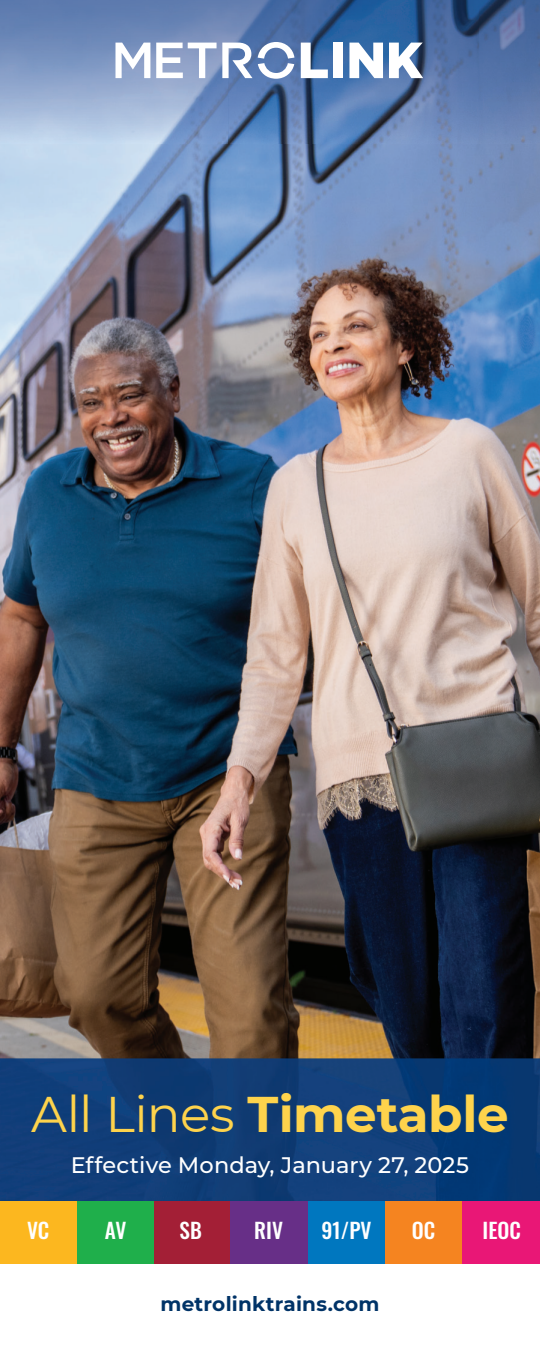
<style>
.page{position:relative;width:540px;height:1350px;background:#fff}
.page>*{position:absolute;margin:0;border:0;box-sizing:border-box;transform-origin:0 0}
.t1{font:700 50px "Montserrat";letter-spacing:-.005em;color:#fed34c}
.t2{font:500 22.5px "Montserrat";letter-spacing:.005em;color:#fff}
.t3{font:500 21.25px "Oswald";color:#fff}
.t4{font:700 20px "Montserrat";letter-spacing:.01em;color:#003367}
.s1{font-weight:400}
</style>
<div class="page">
<img style="left:0;top:0;width:540px;height:1211px">
<div style="left:0;top:1201px;width:77px;height:63px;background:#fcb71f"></div>
<div style="left:77px;top:1201px;width:77px;height:63px;background:#1faf4b"></div>
<div style="left:154px;top:1201px;width:78px;height:63px;background:#a31f36"></div>
<div style="left:231px;top:1201px;width:77px;height:63px;background:#672f87"></div>
<div style="left:308px;top:1201px;width:77px;height:63px;background:#0077bf"></div>
<div style="left:386px;top:1201px;width:77px;height:63px;background:#f58420"></div>
<div style="left:463px;top:1201px;width:77px;height:63px;background:#e91776"></div>
<svg style="left:116px;top:43px;width:34px;height:35px"></svg>
<svg style="left:156px;top:42px;width:138px;height:37px"></svg>
<svg style="left:389px;top:43px;width:34px;height:35px"></svg>
<div style="left:333px;top:43px;width:10px;height:35px;background:#fff"></div>
<svg style="left:301px;top:43px;width:27px;height:35px"></svg>
<svg style="left:349px;top:43px;width:34px;height:35px"></svg>
<h1 class="t1" style="left:31px;top:1078px;width:479px"><span class="s1">All Lines</span> Timetable</h1>
<p class="t2" style="left:71px;top:1149px;width:400px">Effective Monday, January 27, 2025</p>
<p class="t3" style="left:27px;top:1220px;width:24px">VC</p>
<p class="t3" style="left:105px;top:1220px;width:23px">AV</p>
<p class="t3" style="left:180px;top:1220px;width:24px">SB</p>
<p class="t3" style="left:254px;top:1220px;width:30px">RIV</p>
<p class="t3" style="left:322px;top:1220px;width:52px">91/PV</p>
<p class="t3" style="left:412px;top:1220px;width:25px">OC</p>
<p class="t3" style="left:483px;top:1220px;width:40px">IEOC</p>
<p class="t4" style="left:161px;top:1290px;width:220px">metrolinktrains.com</p>
</div>
